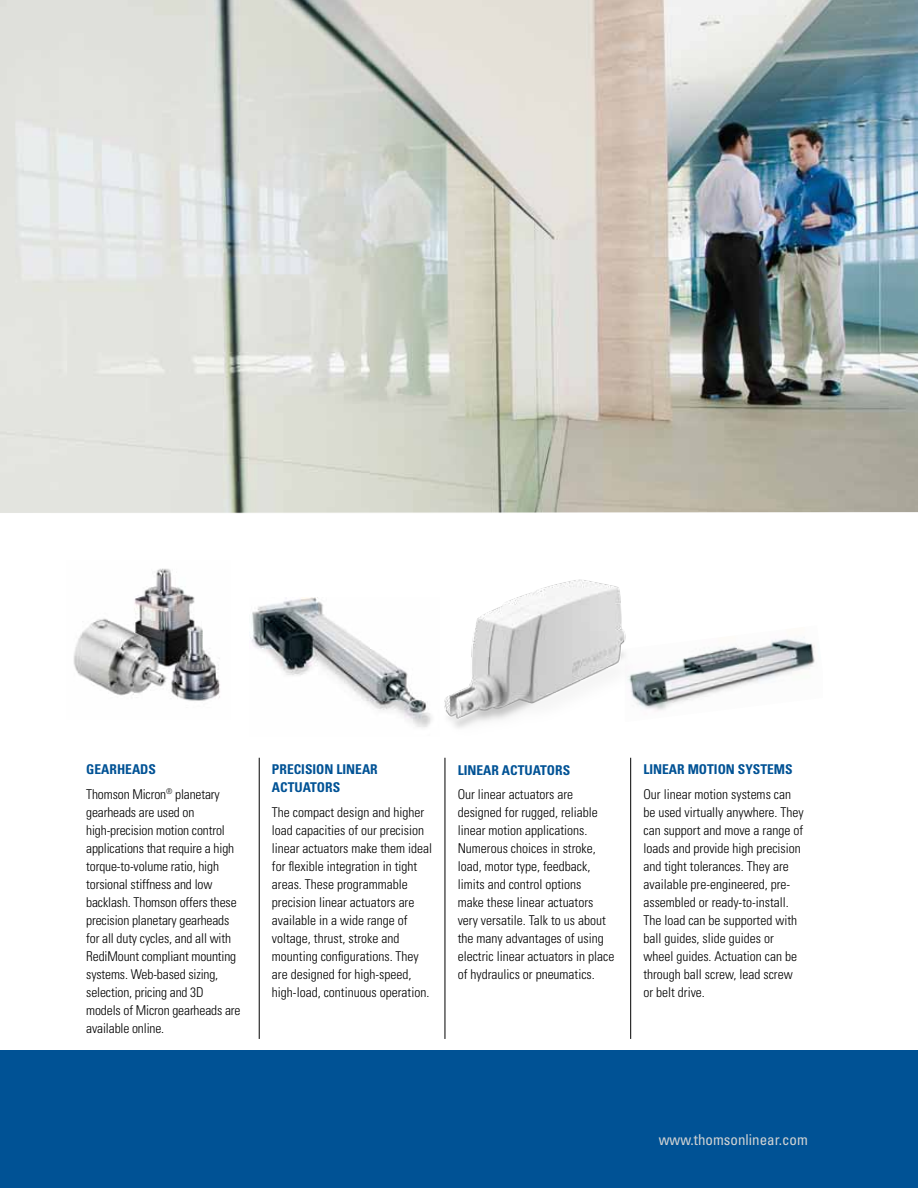
<style>
.page{position:relative;width:918px;height:1188px;background:#fff}
.page>*{position:absolute;margin:0;border:0;box-sizing:border-box;transform-origin:0 0}
.t1{font:condensed 15px "Univers";color:#d1d3d4}
.t2{font:300 condensed 13.5px/18px "Univers";color:#000}
.t3{font:700 condensed 13.5px/18px "Univers";color:#005295}
.s1{font-weight:700;color:#005295}
</style>
<div class="page">
<hr style="left:259px;top:758px;width:1px;height:281px;background:#000">
<hr style="left:445px;top:758px;width:1px;height:281px;background:#000">
<hr style="left:630px;top:758px;width:1px;height:281px;background:#000">
<div style="left:0;top:1051px;width:918px;height:137px;background:#005295"></div>
<img style="left:0;top:0;width:918px;height:514px">
<img style="left:73px;top:568px;width:147px;height:133px">
<img style="left:250px;top:598px;width:182px;height:130px">
<img style="left:634px;top:637px;width:181px;height:74px">
<img style="left:444px;top:579px;width:190px;height:149px">
<p class="t2" style="left:86px;top:757px;width:135px;line-height:24.8px"><span class="s1">GEARHEADS<br></span>Thomson Micron<sup>®</sup> planetary</p>
<p class="t2" style="left:86px;top:803px;width:156px">gearheads are used on high-precision motion control applications that require a high torque-to-volume ratio, high torsional stiffness and low backlash. Thomson offers these precision planetary gearheads for all duty cycles, and all with<br>RediMount compliant mounting systems. Web-based sizing, selection, pricing and 3D models of Micron gearheads are available online.</p>
<p class="t3" style="left:272px;top:760px;width:107px">PRECISION LINEAR<br>ACTU</p>
<p class="t3" style="left:303px;top:778px;width:37px">ATORS</p>
<p class="t2" style="left:272px;top:803px;width:162px">The compact design and higher load capacities of our precision linear actuators make them ideal for flexible integration in tight areas. These programmable precision linear actuators are available in a wide range of voltage, thrust, stroke and mounting configurations. They are designed for high-speed, high-load, continuous operation.</p>
<p class="t3" style="left:458px;top:761px;width:53px">LINEAR ACTU</p>
<p class="t3" style="left:533px;top:761px;width:37px">ATORS</p>
<p class="t2" style="left:458px;top:785px;width:158px">Our linear actuators are designed for rugged, reliable linear motion applications.<br>Numerous choices in stroke, load, motor type, feedback, limits and control options<br>make these linear actuators very versatile. Talk to us about the many advantages of using electric linear actuators in place of hydraulics or pneumatics.</p>
<p class="t3" style="left:643px;top:760px;width:149px">LINEAR MOTION SYSTEMS</p>
<p class="t2" style="left:643px;top:785px;width:162px">Our linear motion systems can be used virtually anywhere. They can support and move a range of loads and provide high precision and tight tolerances. They are available pre-engineered, pre&shy;assembled or ready-to-install.<br>The load can be supported with ball guides, slide guides or wheel guides. Actuation can be through ball screw, lead screw or belt drive.</p>
<p class="t1" style="left:659px;top:1130px;width:151px">www.thomsonlinear.com</p>
</div>
